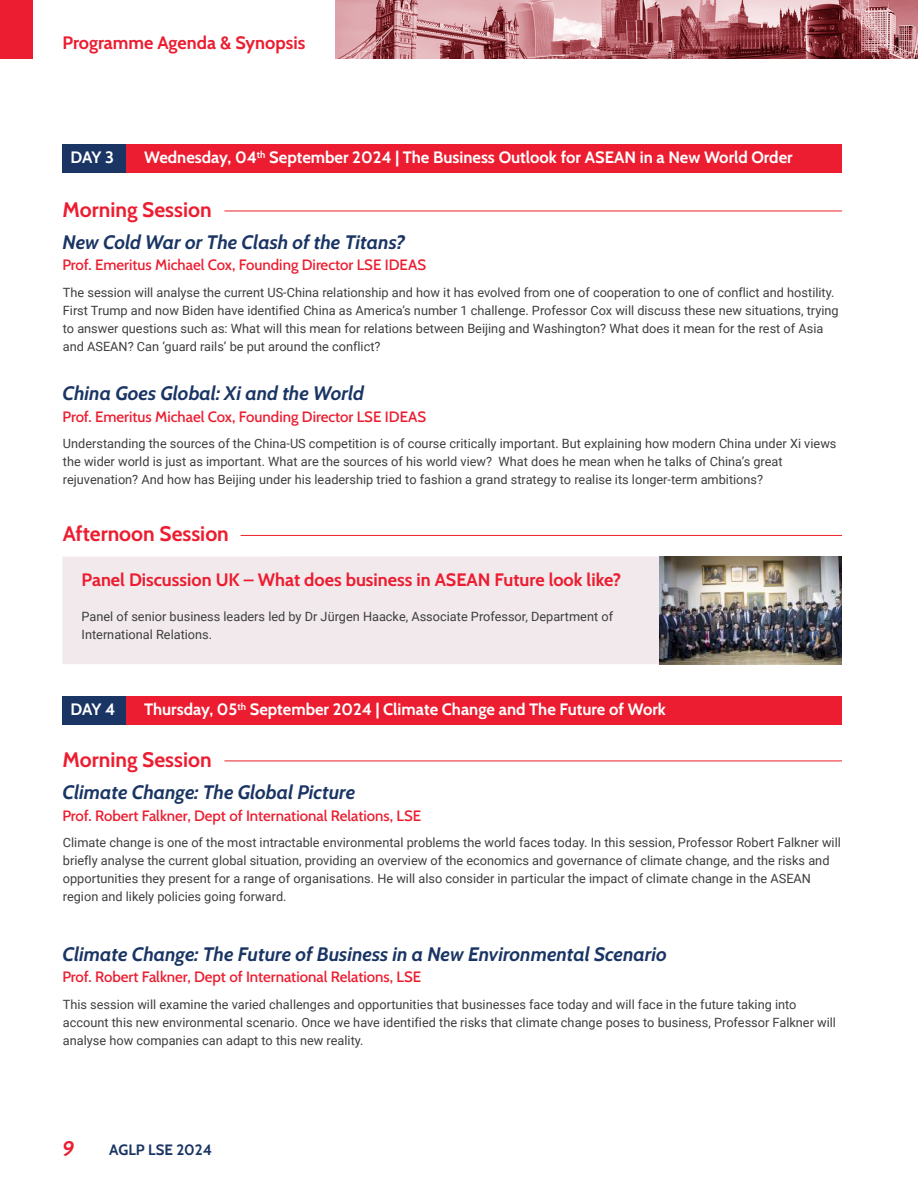
<style>
.page{position:relative;width:918px;height:1188px;background:#fff}
.page>*{position:absolute;margin:0;border:0;box-sizing:border-box;transform-origin:0 0}
.t1{font:21px "Cabin";color:#ec1d30}
.t2{font:italic 21px "Cabin";color:#ec1d30}
.t3{font:italic 19.5px "Cabin";color:#1a3564}
.t4{font:18px "Cabin";color:#ec1d30}
.t5{font:16.5px "Cabin";color:#fff}
.t6{font:15px "Cabin";color:#ec1d30}
.t7{font:15px "Cabin";color:#1a3564}
.t8{font:12.75px/18px "Roboto";color:#3e3e3f}
</style>
<div class="page">
<div style="left:62px;top:556px;width:780px;height:108px;background:#f1e9ec"></div>
<img style="left:660px;top:556px;width:182px;height:108px">
<div style="left:0;top:0;width:32px;height:58px;background:#ec1d30"></div>
<img style="left:336px;top:0;width:582px;height:58px">
<div style="left:63px;top:696px;width:779px;height:29px;background:#ec1d30"></div>
<div style="left:63px;top:144px;width:779px;height:29px;background:#ec1d30"></div>
<div style="left:63px;top:144px;width:63px;height:29px;background:#1a3564"></div>
<div style="left:63px;top:696px;width:63px;height:29px;background:#1a3564"></div>
<hr style="left:224px;top:211px;width:618px;height:1px;background:#ed2026">
<hr style="left:241px;top:535px;width:601px;height:1px;background:#ed2026">
<hr style="left:224px;top:761px;width:618px;height:1px;background:#ed2026">
<h3 class="t4" style="left:62px;top:29px;width:244px">Programme Agenda &amp; Synopsis</h3>
<p class="t5" style="left:71px;top:145px;width:45px">DAY 3</p>
<p class="t5" style="left:144px;top:145px;width:650px">Wednesday, 04<sup>th</sup> September 2024 | The Business Outlook for ASEAN in a New World Order</p>
<h1 class="t1" style="left:63px;top:193px;width:150px">Morning Session</h1>
<h2 class="t3" style="left:62px;top:226px;width:345px">New Cold War or The Clash of the Titans?</h2>
<p class="t6" style="left:62px;top:253px;width:365px">Prof. Emeritus Michael Cox, Founding Director LSE IDEAS</p>
<p class="t8" style="left:63px;top:283px;width:777px">The session will analyse the current US-China relationship and how it has evolved from one of cooperation to one of conflict and hostility.<br>First Trump and now Biden have identified China as America’s number 1 challenge. Professor Cox will discuss these new situations, trying to answer questions such as: What will this mean for relations between Beijing and Washington? What does it mean for the rest of Asia and ASEAN? Can ‘guard rails’ be put around the conflict?</p>
<h2 class="t3" style="left:63px;top:378px;width:303px">China Goes Global: Xi and the World</h2>
<p class="t6" style="left:62px;top:405px;width:365px">Prof. Emeritus Michael Cox, Founding Director LSE IDEAS</p>
<p class="t8" style="left:63px;top:434px;width:775px">Understanding the sources of the China-US competition is of course critically important. But explaining how modern China under Xi views the wider world is just as important. What are the sources of his world view? What does he mean when he talks of China’s great rejuvenation? And how has Beijing under his leadership tried to fashion a grand strategy to realise its longer-term ambitions?</p>
<h1 class="t1" style="left:63px;top:517px;width:168px">Afternoon Session</h1>
<h3 class="t4" style="left:82px;top:565px;width:541px">Panel Discussion UK – What does business in ASEAN Future look like?</h3>
<p class="t8" style="left:82px;top:607px;width:533px">Panel of senior business leaders led by Dr Jürgen Haacke, Associate Professor, Department of<br>International Relations.</p>
<p class="t5" style="left:71px;top:697px;width:46px">DAY 4</p>
<p class="t5" style="left:144px;top:697px;width:523px">Thursday, 05<sup>th</sup> September 2024 | Climate Change and The Future of Work</p>
<h1 class="t1" style="left:63px;top:743px;width:150px">Morning Session</h1>
<h2 class="t3" style="left:62px;top:777px;width:294px">Climate Change: The Global Picture</h2>
<p class="t6" style="left:62px;top:804px;width:360px">Prof. Robert Falkner, Dept of International Relations, LSE</p>
<p class="t8" style="left:63px;top:833px;width:780px">Climate change is one of the most intractable environmental problems the world faces today. In this session, Professor Robert Falkner will briefly analyse the current global situation, providing an overview of the economics and governance of climate change, and the risks and opportunities they present for a range of organisations. He will also consider in particular the impact of climate change in the ASEAN region and likely policies going forward.</p>
<h2 class="t3" style="left:62px;top:938px;width:606px">Climate Change: The Future of Business in a New Environmental Scenario</h2>
<p class="t6" style="left:62px;top:965px;width:360px">Prof. Robert Falkner, Dept of International Relations, LSE</p>
<p class="t8" style="left:63px;top:995px;width:775px">This session will examine the varied challenges and opportunities that businesses face today and will face in the future taking into account this new environmental scenario. Once we have identified the risks that climate change poses to business, Professor Falkner will analyse how companies can adapt to this new reality.</p>
<h1 class="t2" style="left:63px;top:1132px;width:14px">9</h1>
<p class="t7" style="left:109px;top:1138px;width:104px">AGLP LSE 2024</p>
</div>
